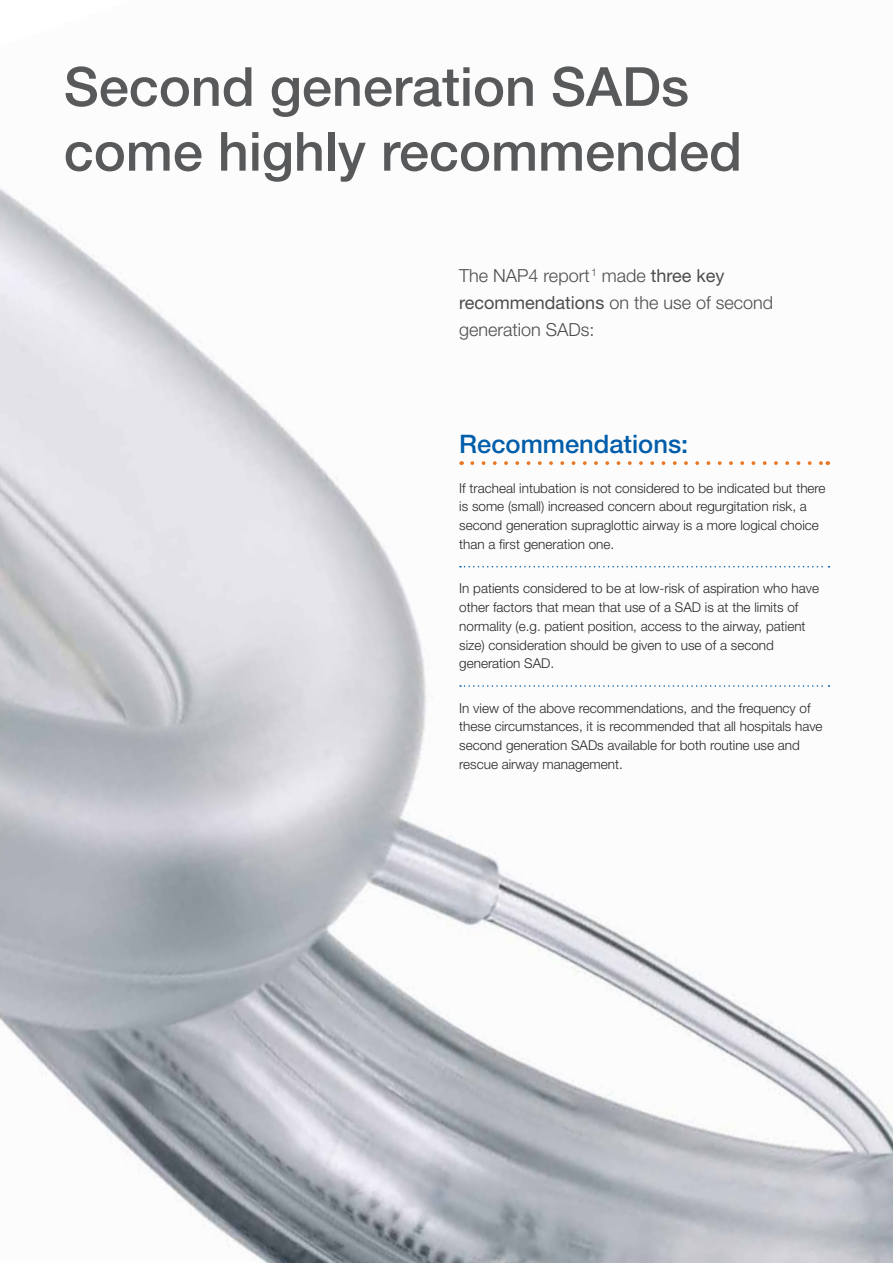
<style>
.page{position:relative;width:893px;height:1263px;background:#fff}
.page>*{position:absolute;margin:0;border:0;box-sizing:border-box;transform-origin:0 0}
.t1{font:500 54px/64.8px "Helvetica Neue";color:#58595b}
.t2{font:500 25.5px "Helvetica Neue";color:#005daa}
.t3{font:300 18px/27px "Helvetica Neue";color:#4d4d4f}
.t4{font:300 13.5px/18.8px "Helvetica Neue";color:#292829}
.s1{font-weight:400}
</style>
<div class="page">
<img style="left:0;top:188px;width:893px;height:1075px">
<svg style="left:472px;top:461px;width:356px;height:4px"></svg>
<svg style="left:460px;top:566px;width:369px;height:1px"></svg>
<svg style="left:460px;top:685px;width:369px;height:2px"></svg>
<h1 class="t1" style="left:64px;top:54px;width:680px">Second generation SADs come highly recommended</h1>
<h3 class="t3" style="left:459px;top:262px;width:315px">The NAP4 report<sup>1</sup> made <span class="s1">three key recommendations</span> on the use of second generation SADs:</h3>
<h2 class="t2" style="left:459px;top:428px;width:231px">Recommendations:</h2>
<p class="t4" style="left:459px;top:478px;width:368px">If tracheal intubation is not considered to be indicated but there is some (small) increased concern about regurgitation risk, a second generation supraglottic airway is a more logical choice than a first generation one.</p>
<p class="t4" style="left:459px;top:579px;width:361px">In patients considered to be at low-risk of aspiration who have other factors that mean that use of a SAD is at the limits of normality (e.g. patient position, access to the airway, patient size) consideration should be given to use of a second generation SAD.</p>
<p class="t4" style="left:459px;top:698px;width:365px">In view of the above recommendations, and the frequency of these circumstances, it is recommended that all hospitals have second generation SADs available for both routine use and rescue airway management.</p>
</div>
